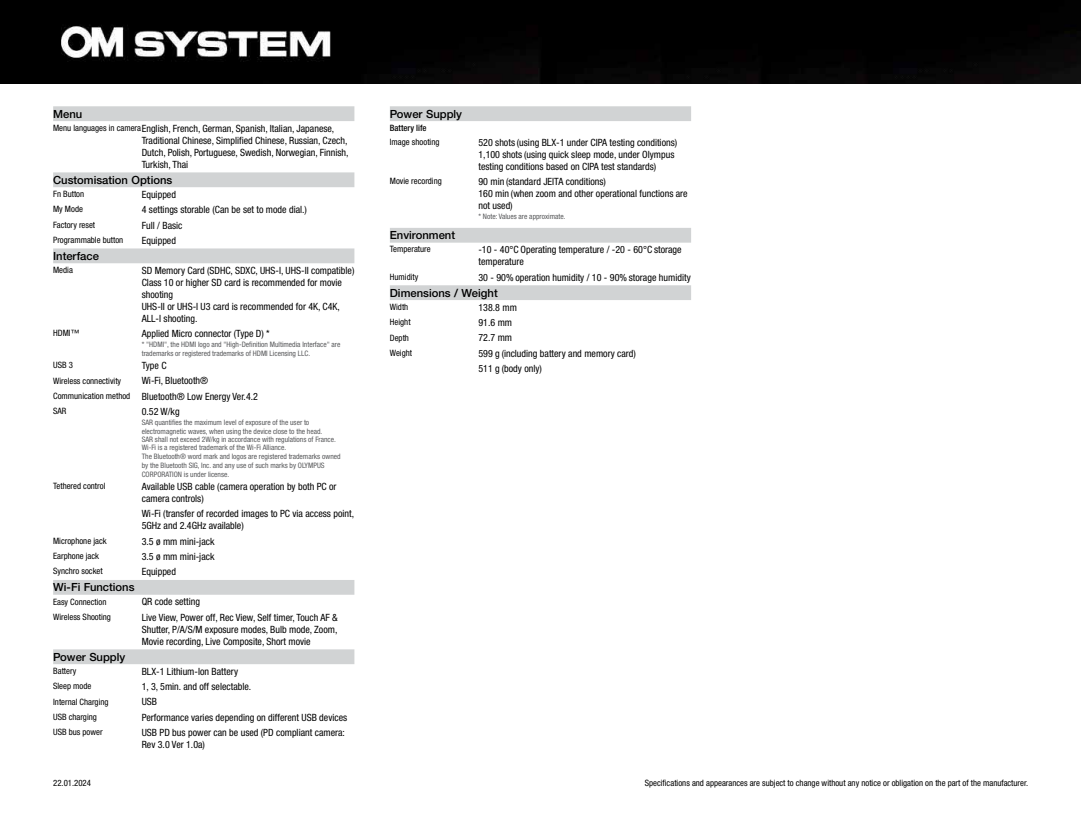
<style>
.page{position:relative;width:1081px;height:815px;background:#fff}
.page>*{position:absolute;margin:0;border:0;box-sizing:border-box;transform-origin:0 0}
.t1{font:500 11.25px "Helvetica Neue LTW1 G";color:#000}
.t2{font:condensed 10px/12px "Helvetica Neue LTW1 G";color:#000}
.t3{font:condensed 8.75px "Helvetica Neue LTW1 G";color:#000}
.t4{font:500 condensed 8.75px "Helvetica Neue LTW1 G";color:#000}
.t5{font:condensed 7.5px/8.9px "Helvetica Neue LTW1 G";color:#58595b}
.s1{font-size:8.75px}
</style>
<div class="page">
<svg style="left:53px;top:106px;width:301px;height:558px"></svg>
<svg style="left:390px;top:106px;width:301px;height:194px"></svg>
<img style="left:0;top:0;width:1081px;height:83px">
<p class="t1" style="left:53px;top:107px;width:31px">Menu</p>
<p class="t2" style="left:142px;top:122px;width:208px;text-indent:-89px"><span class="s1">Menu languages in camera</span>English, French, German, Spanish, Italian, Japanese, Traditional Chinese, Simplified Chinese, Russian, Czech, Dutch, Polish, Portuguese, Swedish, Norwegian, Finnish, Turkish, Thai</p>
<p class="t1" style="left:53px;top:173px;width:121px">Customisation Options</p>
<p class="t3" style="left:53px;top:189px;width:33px">Fn Button</p>
<p class="t2" style="left:142px;top:188px;width:36px">Equipped</p>
<p class="t3" style="left:53px;top:204px;width:31px">My Mode</p>
<p class="t2" style="left:142px;top:204px;width:167px">4 settings storable (Can be set to mode dial.)</p>
<p class="t3" style="left:53px;top:219px;width:44px">Factory reset</p>
<p class="t2" style="left:142px;top:219px;width:42px">Full / Basic</p>
<p class="t3" style="left:53px;top:235px;width:72px">Programmable button</p>
<p class="t2" style="left:142px;top:234px;width:36px">Equipped</p>
<p class="t1" style="left:53px;top:249px;width:47px">Interface</p>
<p class="t3" style="left:53px;top:265px;width:21px">Media</p>
<p class="t2" style="left:142px;top:264px;width:214px">SD Memory Card (SDHC, SDXC, UHS-I, UHS-II compatible)<br>Class 10 or higher SD card is recommended for movie shooting<br>UHS-II or UHS-I U3 card is recommended for 4K, C4K, ALL-I shooting.</p>
<p class="t3" style="left:53px;top:328px;width:28px">HDMI™</p>
<p class="t2" style="left:142px;top:328px;width:130px">Applied Micro connector (Type D) *</p>
<p class="t5" style="left:142px;top:340px;width:200px">* "HDMI", the HDMI logo and "High-Definition Multimedia Interface" are trademarks or registered trademarks of HDMI Licensing LLC.</p>
<p class="t3" style="left:53px;top:360px;width:21px">USB 3</p>
<p class="t2" style="left:142px;top:360px;width:26px">Type C</p>
<p class="t3" style="left:53px;top:375px;width:70px">Wireless connectivity</p>
<p class="t2" style="left:53px;top:373px;width:206px;line-height:15.4px;text-indent:89px">Wi-Fi, Bluetooth®<br><span class="s1">Communication method</span> Bluetooth® Low Energy Ver.4.2</p>
<p class="t3" style="left:53px;top:406px;width:15px">SAR</p>
<p class="t2" style="left:142px;top:406px;width:39px">0.52 W/kg</p>
<p class="t5" style="left:142px;top:418px;width:182px">SAR quantifies the maximum level of exposure of the user to electromagnetic waves, when using the device close to the head.</p>
<p class="t5" style="left:142px;top:434px;width:200px">SAR shall not exceed 2W/kg in accordance with regulations of France.<br>Wi-Fi is a registered trademark of the Wi-Fi Alliance.<br>The Bluetooth® word mark and logos are registered trademarks owned by the Bluetooth SIG, Inc. and any use of such marks by OLYMPUS CORPORATION is under license.</p>
<p class="t3" style="left:53px;top:481px;width:54px">Tethered control</p>
<p class="t2" style="left:142px;top:481px;width:196px">Available USB cable (camera operation by both PC or camera controls)</p>
<p class="t2" style="left:142px;top:508px;width:214px">Wi-Fi (transfer of recorded images to PC via access point,<br>5GHz and 2.4GHz available)</p>
<p class="t3" style="left:53px;top:536px;width:55px">Microphone jack</p>
<p class="t2" style="left:142px;top:535px;width:74px">3.5 ø mm mini-jack</p>
<p class="t3" style="left:53px;top:551px;width:47px">Earphone jack</p>
<p class="t2" style="left:142px;top:551px;width:74px">3.5 ø mm mini-jack</p>
<p class="t3" style="left:53px;top:566px;width:51px">Synchro socket</p>
<p class="t2" style="left:142px;top:566px;width:36px">Equipped</p>
<p class="t1" style="left:53px;top:581px;width:83px">Wi-Fi Functions</p>
<p class="t3" style="left:53px;top:596px;width:55px">Easy Connection</p>
<p class="t2" style="left:142px;top:596px;width:60px">QR code setting</p>
<p class="t3" style="left:53px;top:612px;width:59px">Wireless Shooting</p>
<p class="t2" style="left:142px;top:611px;width:198px;text-align:justify">Live View, Power off, Rec View, Self timer, Touch AF &amp; Shutter, P/A/S/M exposure modes, Bulb mode, Zoom, Movie recording, Live Composite, Short movie</p>
<p class="t1" style="left:53px;top:650px;width:74px">Power Supply</p>
<p class="t3" style="left:53px;top:666px;width:25px">Battery</p>
<p class="t2" style="left:142px;top:665px;width:98px">BLX-1 Lithium-Ion Battery</p>
<p class="t3" style="left:53px;top:681px;width:40px">Sleep mode</p>
<p class="t2" style="left:142px;top:681px;width:111px">1, 3, 5min. and off selectable.</p>
<p class="t3" style="left:53px;top:696px;width:57px">Internal Charging</p>
<p class="t2" style="left:142px;top:696px;width:17px">USB</p>
<p class="t3" style="left:53px;top:712px;width:45px">USB charging</p>
<p class="t2" style="left:142px;top:711px;width:207px">Performance varies depending on different USB devices</p>
<p class="t3" style="left:53px;top:727px;width:51px">USB bus power</p>
<p class="t2" style="left:142px;top:727px;width:205px">USB PD bus power can be used (PD compliant camera:<br>Rev 3.0 Ver 1.0a)</p>
<p class="t1" style="left:390px;top:107px;width:74px">Power Supply</p>
<p class="t4" style="left:390px;top:123px;width:38px">Battery life</p>
<p class="t3" style="left:390px;top:137px;width:51px">Image shooting</p>
<p class="t2" style="left:478px;top:136px;width:200px">520 shots (using BLX-1 under CIPA testing conditions)<br>1,100 shots (using quick sleep mode, under Olympus testing conditions based on CIPA test standards)</p>
<p class="t3" style="left:390px;top:176px;width:53px">Movie recording</p>
<p class="t2" style="left:478px;top:176px;width:211px">90 min (standard JEITA conditions)<br>160 min (when zoom and other operational functions are not used)</p>
<p class="t5" style="left:478px;top:212px;width:89px">* Note: Values are approximate.</p>
<p class="t1" style="left:390px;top:228px;width:67px">Environment</p>
<p class="t3" style="left:390px;top:244px;width:42px">Temperature</p>
<p class="t2" style="left:478px;top:244px;width:205px">-10 - 40°C Operating temperature / -20 - 60°C storage temperature</p>
<p class="t3" style="left:390px;top:272px;width:30px">Humidity</p>
<p class="t2" style="left:478px;top:271px;width:214px">30 - 90% operation humidity / 10 - 90% storage humidity</p>
<p class="t1" style="left:390px;top:286px;width:109px">Dimensions / Weight</p>
<p class="t3" style="left:390px;top:302px;width:20px">Width</p>
<p class="t2" style="left:478px;top:301px;width:40px">138.8 mm</p>
<p class="t3" style="left:390px;top:317px;width:22px">Height</p>
<p class="t2" style="left:478px;top:317px;width:35px">91.6 mm</p>
<p class="t3" style="left:390px;top:332px;width:21px">Depth</p>
<p class="t2" style="left:478px;top:332px;width:35px">72.7 mm</p>
<p class="t3" style="left:390px;top:348px;width:24px">Weight</p>
<p class="t2" style="left:478px;top:346px;width:159px;line-height:15.4px">599 g (including battery and memory card)<br>511 g (body only)</p>
<p class="t3" style="left:53px;top:778px;width:39px">22.01.2024</p>
<p class="t3" style="left:645px;top:778px;width:385px">Specifications and appearances are subject to change without any notice or obligation on the part of the manufacturer.</p>
</div>
